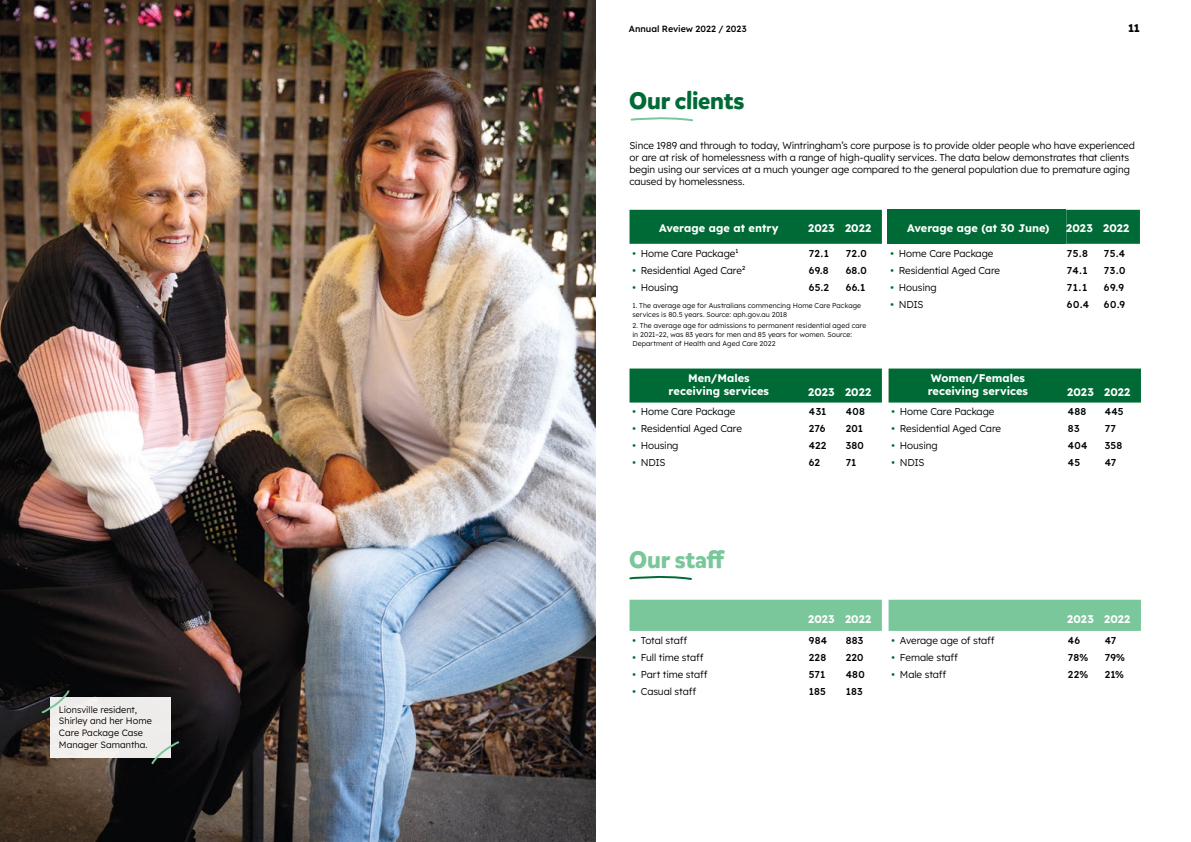
<style>
.page{position:relative;width:1191px;height:842px;background:#fff}
.page>*{position:absolute;margin:0;border:0;box-sizing:border-box;transform-origin:0 0}
.t1{font:700 24px "Mikado";letter-spacing:-.01em;color:#006a36}
.t2{font:700 24px "Mikado";letter-spacing:-.01em;color:#7ac79b}
.t3{font:700 11px/13px "Lexend";letter-spacing:.005em;color:#fff}
.t4{font:700 11px "Lexend";color:#000}
.t5{font:300 10px/12px "Lexend";letter-spacing:-.01em;color:#000}
.t6{font:500 10px "Lexend";letter-spacing:.025em;color:#000}
.t7{font:300 9.2px/11.7px "Lexend";letter-spacing:.005em;color:#000}
.t8{font:500 9px "Lexend";color:#000}
.t9{font:300 7px/9px "Lexend";letter-spacing:.015em;color:#000}
.s1{font-weight:700;color:#006a36}
</style>
<div class="page">
<div style="left:629px;top:600px;width:253px;height:31px;background:#7ac79b"></div>
<div style="left:888px;top:600px;width:253px;height:31px;background:#7ac79b"></div>
<svg style="left:630px;top:117px;width:63px;height:5px"></svg>
<svg style="left:629px;top:575px;width:63px;height:5px"></svg>
<img style="left:0;top:0;width:595px;height:842px">
<div style="left:50px;top:698px;width:121px;height:60px;background:#eeedec"></div>
<svg style="left:41px;top:688px;width:30px;height:26px"></svg>
<svg style="left:150px;top:740px;width:30px;height:26px"></svg>
<div style="left:629px;top:210px;width:253px;height:34px;background:#006a36"></div>
<div style="left:888px;top:369px;width:253px;height:34px;background:#006a36"></div>
<div style="left:629px;top:369px;width:253px;height:34px;background:#006a36"></div>
<div style="left:887px;top:210px;width:179px;height:34px;background:#006a36"></div>
<div style="left:1066px;top:210px;width:74px;height:34px;background:#006a36"></div>
<p class="t7" style="left:59px;top:703px;width:94px">Lionsville resident,<br>Shirley and her Home<br>Care Package Case<br>Manager Samantha.</p>
<p class="t8" style="left:629px;top:22px;width:119px">Annual Review 2022 / 2023</p>
<p class="t4" style="left:1128px;top:19px;width:13px">11</p>
<h1 class="t1" style="left:629px;top:85px;width:117px">Our clients</h1>
<p class="t5" style="left:629px;top:139px;width:507px">Since 1989 and through to today, Wintringham’s core purpose is to provide older people who have experienced or are at risk of homelessness with a range of high-quality services. The data below demonstrates that clients begin using our services at a much younger age compared to the general population due to premature aging caused by homelessness.</p>
<p class="t3" style="left:659px;top:221px;width:121px">Average age at entry</p>
<p class="t3" style="left:808px;top:221px;width:64px">2023 2022</p>
<p class="t5" style="left:632px;top:246px;width:107px"><span class="s1">•</span> Home Care Package<sup>1</sup></p>
<p class="t6" style="left:809px;top:246px;width:22px">72.1</p>
<p class="t6" style="left:845px;top:246px;width:23px">72.0</p>
<p class="t5" style="left:632px;top:263px;width:114px"><span class="s1">•</span> Residential Aged Care<sup>2</sup></p>
<p class="t6" style="left:809px;top:263px;width:21px">69.8</p>
<p class="t6" style="left:845px;top:263px;width:22px">68.0</p>
<p class="t5" style="left:632px;top:280px;width:48px"><span class="s1">•</span> Housing</p>
<p class="t6" style="left:809px;top:280px;width:22px">65.2</p>
<p class="t6" style="left:845px;top:280px;width:21px">66.1</p>
<p class="t9" style="left:632px;top:300px;width:230px">1. The average age for Australians commencing Home Care Package services is 80.5 years. Source: aph.gov.au 2018</p>
<p class="t9" style="left:632px;top:321px;width:235px">2. The average age for admissions to permanent residential aged care in 2021–22, was 83 years for men and 85 years for women. Source:<br>Department of Health and Aged Care 2022</p>
<p class="t3" style="left:668px;top:371px;width:102px;text-align:center">Men/Males receiving services</p>
<p class="t3" style="left:808px;top:384px;width:64px">2023 2022</p>
<p class="t5" style="left:632px;top:405px;width:105px"><span class="s1">•</span> Home Care Package</p>
<p class="t6" style="left:809px;top:404px;width:19px">431</p>
<p class="t6" style="left:845px;top:404px;width:21px">408</p>
<p class="t5" style="left:632px;top:422px;width:111px"><span class="s1">•</span> Residential Aged Care</p>
<p class="t6" style="left:809px;top:421px;width:18px">276</p>
<p class="t6" style="left:845px;top:421px;width:19px">201</p>
<p class="t5" style="left:632px;top:439px;width:48px"><span class="s1">•</span> Housing</p>
<p class="t6" style="left:809px;top:438px;width:19px">422</p>
<p class="t6" style="left:845px;top:438px;width:20px">380</p>
<p class="t5" style="left:632px;top:456px;width:35px"><span class="s1">•</span> NDIS</p>
<p class="t6" style="left:809px;top:455px;width:13px">62</p>
<p class="t6" style="left:845px;top:455px;width:12px">71</p>
<p class="t3" style="left:907px;top:221px;width:144px">Average age (at 30 June)</p>
<p class="t3" style="left:1066px;top:221px;width:64px">2023 2022</p>
<p class="t5" style="left:890px;top:246px;width:105px"><span class="s1">•</span> Home Care Package</p>
<p class="t6" style="left:1067px;top:246px;width:23px">75.8</p>
<p class="t6" style="left:1103px;top:246px;width:23px">75.4</p>
<p class="t5" style="left:890px;top:263px;width:111px"><span class="s1">•</span> Residential Aged Care</p>
<p class="t6" style="left:1067px;top:263px;width:22px">74.1</p>
<p class="t6" style="left:1103px;top:263px;width:23px">73.0</p>
<p class="t5" style="left:890px;top:280px;width:48px"><span class="s1">•</span> Housing</p>
<p class="t6" style="left:1067px;top:280px;width:22px">71.1</p>
<p class="t6" style="left:1103px;top:280px;width:22px">69.9</p>
<p class="t5" style="left:890px;top:297px;width:35px"><span class="s1">•</span> NDIS</p>
<p class="t6" style="left:1067px;top:297px;width:24px">60.4</p>
<p class="t6" style="left:1103px;top:297px;width:23px">60.9</p>
<p class="t3" style="left:927px;top:371px;width:102px">Women/Females receiving services</p>
<p class="t3" style="left:1067px;top:384px;width:64px">2023 2022</p>
<p class="t5" style="left:891px;top:405px;width:105px"><span class="s1">•</span> Home Care Package</p>
<p class="t6" style="left:1068px;top:404px;width:20px">488</p>
<p class="t6" style="left:1104px;top:404px;width:20px">445</p>
<p class="t5" style="left:891px;top:422px;width:111px"><span class="s1">•</span> Residential Aged Care</p>
<p class="t6" style="left:1068px;top:421px;width:13px">83</p>
<p class="t6" style="left:1104px;top:421px;width:13px">77</p>
<p class="t5" style="left:891px;top:439px;width:48px"><span class="s1">•</span> Housing</p>
<p class="t6" style="left:1068px;top:438px;width:21px">404</p>
<p class="t6" style="left:1104px;top:438px;width:19px">358</p>
<p class="t5" style="left:891px;top:456px;width:35px"><span class="s1">•</span> NDIS</p>
<p class="t6" style="left:1068px;top:455px;width:14px">45</p>
<p class="t6" style="left:1104px;top:455px;width:13px">47</p>
<h1 class="t2" style="left:629px;top:545px;width:97px">Our staff</h1>
<p class="t3" style="left:808px;top:612px;width:64px">2023 2022</p>
<p class="t5" style="left:632px;top:633px;width:56px"><span class="s1">•</span> Total staff</p>
<p class="t6" style="left:809px;top:633px;width:20px">984</p>
<p class="t6" style="left:845px;top:633px;width:19px">883</p>
<p class="t5" style="left:632px;top:650px;width:73px"><span class="s1">•</span> Full time staff</p>
<p class="t6" style="left:809px;top:650px;width:19px">228</p>
<p class="t6" style="left:845px;top:650px;width:19px">220</p>
<p class="t5" style="left:632px;top:668px;width:77px"><span class="s1">•</span> Part time staff</p>
<p class="t6" style="left:809px;top:667px;width:18px">571</p>
<p class="t6" style="left:845px;top:667px;width:20px">480</p>
<p class="t5" style="left:632px;top:685px;width:65px"><span class="s1">•</span> Casual staff</p>
<p class="t6" style="left:809px;top:684px;width:19px">185</p>
<p class="t6" style="left:845px;top:684px;width:18px">183</p>
<p class="t3" style="left:1067px;top:612px;width:64px">2023 2022</p>
<p class="t5" style="left:891px;top:633px;width:105px"><span class="s1">•</span> Average age of staff</p>
<p class="t6" style="left:1068px;top:633px;width:14px">46</p>
<p class="t6" style="left:1104px;top:633px;width:13px">47</p>
<p class="t5" style="left:891px;top:650px;width:68px"><span class="s1">•</span> Female staff</p>
<p class="t6" style="left:1068px;top:650px;width:22px">78%</p>
<p class="t6" style="left:1104px;top:650px;width:22px">79%</p>
<p class="t5" style="left:891px;top:668px;width:56px"><span class="s1">•</span> Male staff</p>
<p class="t6" style="left:1068px;top:667px;width:22px">22%</p>
<p class="t6" style="left:1104px;top:667px;width:21px">21%</p>
</div>
